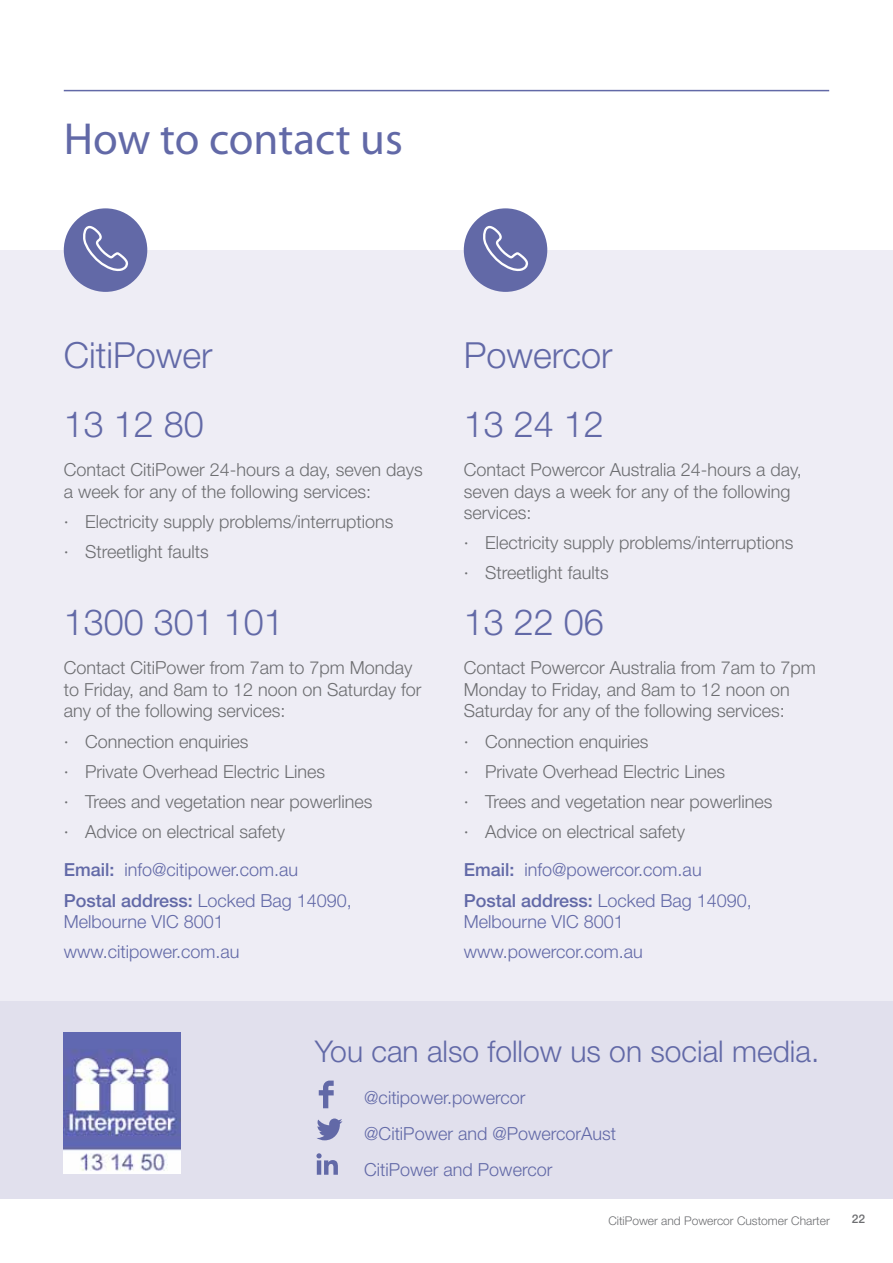
<style>
.page{position:relative;width:893px;height:1263px;background:#fff}
.page>*{position:absolute;margin:0;border:0;box-sizing:border-box;transform-origin:0 0}
.t1{font:45px "Myriad Pro";color:#6269a7}
.t2{font:300 36px/68.6px "Helvetica Neue";color:#6269a7}
.t3{font:300 30px "Helvetica Neue";color:#6269a7}
.t4{font:300 18px/30.2px "Helvetica Neue";color:#6d6e71}
.t5{font:300 18px/30.2px "Helvetica Neue";color:#6269a7}
.t6{font:300 12px "Helvetica Neue";color:#6d6e71}
.t7{font:500 12px "Helvetica Neue";color:#6d6e71}
.s1{font-weight:500}
</style>
<div class="page">
<div style="left:1px;top:1001px;width:892px;height:198px;background:#e1e0ed"></div>
<div style="left:1px;top:250px;width:892px;height:751px;background:#eeedf5"></div>
<hr style="left:64px;top:90px;width:765px;height:1px;background:#6269a7">
<div style="left:64px;top:208px;width:83px;height:84px;background:#6269a7;border-radius:50%"></div>
<div style="left:464px;top:208px;width:83px;height:84px;background:#6269a7;border-radius:50%"></div>
<svg style="left:83px;top:225px;width:45px;height:47px"></svg>
<svg style="left:483px;top:225px;width:46px;height:47px"></svg>
<svg style="left:319px;top:1080px;width:15px;height:28px"></svg>
<svg style="left:317px;top:1118px;width:25px;height:22px"></svg>
<svg style="left:316px;top:1153px;width:22px;height:22px"></svg>
<img style="left:64px;top:1032px;width:116px;height:141px">
<h1 class="t1" style="left:64px;top:111px;width:341px">How to contact us</h1>
<h2 class="t2" style="left:64px;top:319px;width:150px">CitiPower<br>13 12 80</h2>
<p class="t4" style="left:64px;top:458px;width:361px;line-height:21.6px">Contact CitiPower 24-hours a day, seven days a week for any of the following services:</p>
<p class="t4" style="left:64px;top:505px;width:331px">· Electricity supply problems/interruptions · Streetlight faults</p>
<h2 class="t2" style="left:64px;top:586px;width:222px">1300 301 101</h2>
<p class="t4" style="left:64px;top:656px;width:359px;line-height:21.6px">Contact CitiPower from 7am to 7pm Monday to Friday, and 8am to 12 noon on Saturday for any of the following services:</p>
<p class="t4" style="left:64px;top:725px;width:310px">· Connection enquiries<br>· Private Overhead Electric Lines<br>· Trees and vegetation near powerlines · Advice on electrical safety</p>
<p class="t5" style="left:64px;top:854px;width:290px"><span class="s1">Email:</span> info@citipower.com.au<br><span class="s1">Postal address:</span> Locked Bag 14090,</p>
<p class="t5" style="left:64px;top:906px;width:177px">Melbourne VIC 8001 www.citipower.com.au</p>
<h2 class="t2" style="left:464px;top:319px;width:150px">Powercor<br>13 24 12</h2>
<p class="t4" style="left:464px;top:458px;width:340px;line-height:21.6px">Contact Powercor Australia 24-hours a day, seven days a week for any of the following services:</p>
<p class="t4" style="left:464px;top:527px;width:331px">· Electricity supply problems/interruptions · Streetlight faults</p>
<h2 class="t2" style="left:464px;top:586px;width:142px">13 22 06</h2>
<p class="t4" style="left:464px;top:656px;width:354px;line-height:21.6px">Contact Powercor Australia from 7am to 7pm<br>Monday to Friday, and 8am to 12 noon on<br>Saturday for any of the following services:</p>
<p class="t4" style="left:464px;top:725px;width:310px">· Connection enquiries<br>· Private Overhead Electric Lines<br>· Trees and vegetation near powerlines · Advice on electrical safety</p>
<p class="t5" style="left:464px;top:854px;width:290px"><span class="s1">Email:</span> info@powercor.com.au<br><span class="s1">Postal address:</span> Locked Bag 14090,</p>
<p class="t5" style="left:464px;top:906px;width:181px">Melbourne VIC 8001 www.powercor.com.au</p>
<h3 class="t3" style="left:315px;top:1027px;width:506px">You can also follow us on social media.</h3>
<p class="t5" style="left:364px;top:1078px;width:253px;line-height:36.2px">@citipower.powercor @CitiPower and @PowercorAust<br>CitiPower and Powercor</p>
<p class="t6" style="left:608px;top:1211px;width:223px">CitiPower and Powercor Customer Charter</p>
<p class="t7" style="left:852px;top:1212px;width:15px">22</p>
</div>
